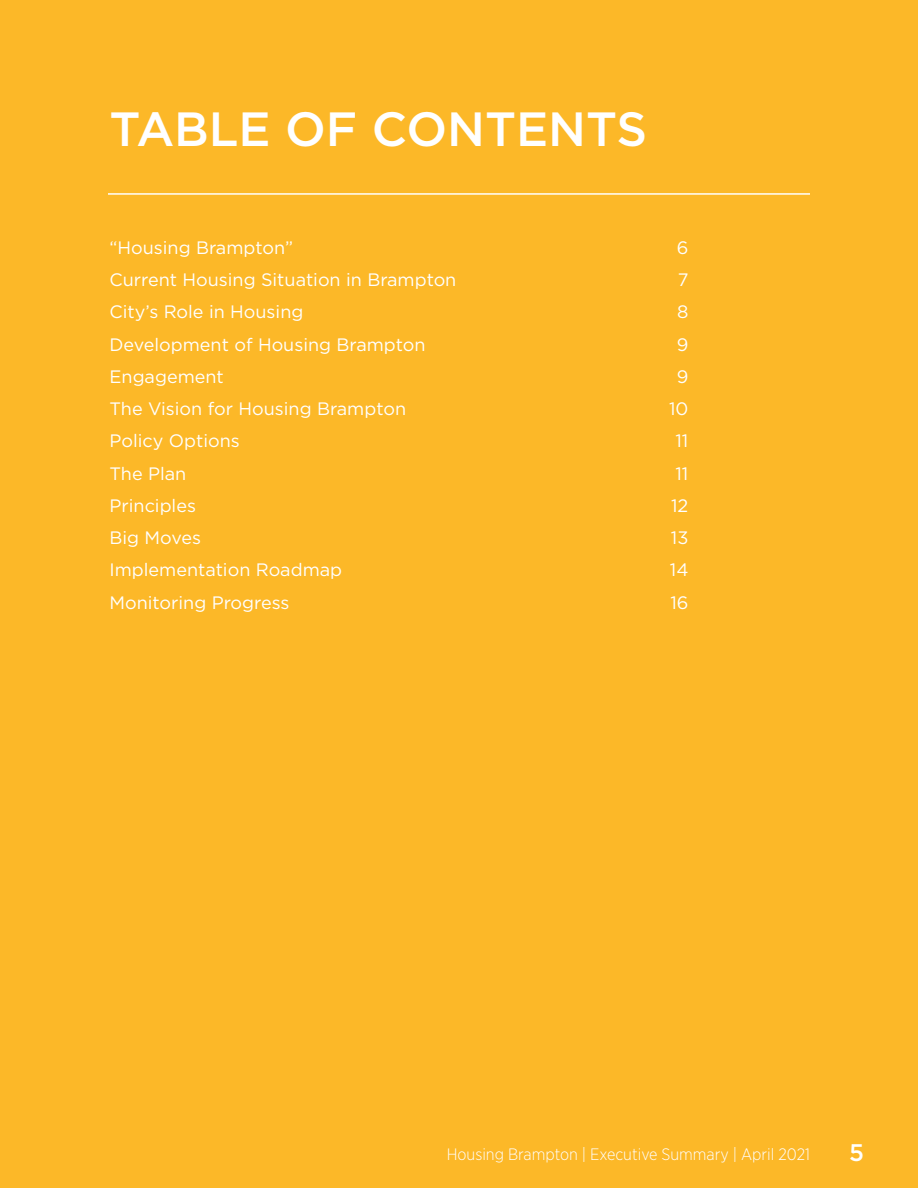
<style>
.page{position:relative;width:918px;height:1188px;background:#fcb828}
.page>*{position:absolute;margin:0;border:0;box-sizing:border-box;transform-origin:0 0}
.t1{font:500 48px "Gotham";color:#fff}
.t2{font:500 24px "Gotham";color:#fff}
.t3{font:18px "Gotham";color:#fff}
.t4{font:300 16.5px "Gotham Narrow";color:#fff}
</style>
<div class="page">
<hr style="left:108px;top:193px;width:702px;height:2px;background:#fff">
<h1 class="t1" style="left:110px;top:98px;width:539px">TABLE OF CONTENTS</h1>
<p class="t3" style="left:110px;top:236px;width:185px">“Housing Brampton”</p>
<p class="t3" style="left:677px;top:236px;width:13px">6</p>
<p class="t3" style="left:110px;top:268px;width:348px">Current Housing Situation in Brampton</p>
<p class="t3" style="left:678px;top:268px;width:12px">7</p>
<p class="t3" style="left:110px;top:300px;width:195px">City’s Role in Housing</p>
<p class="t3" style="left:677px;top:300px;width:13px">8</p>
<p class="t3" style="left:110px;top:333px;width:318px">Development of Housing Brampton</p>
<p class="t3" style="left:677px;top:333px;width:13px">9</p>
<p class="t3" style="left:110px;top:365px;width:116px">Engagement</p>
<p class="t3" style="left:677px;top:365px;width:13px">9</p>
<p class="t3" style="left:110px;top:397px;width:298px">The Vision for Housing Brampton</p>
<p class="t3" style="left:669px;top:397px;width:21px">10</p>
<p class="t3" style="left:110px;top:429px;width:132px">Policy Options</p>
<p class="t3" style="left:676px;top:429px;width:14px">11</p>
<p class="t3" style="left:110px;top:462px;width:78px">The Plan</p>
<p class="t3" style="left:676px;top:462px;width:14px">11</p>
<p class="t3" style="left:110px;top:494px;width:88px">Principles</p>
<p class="t3" style="left:671px;top:494px;width:19px">12</p>
<p class="t3" style="left:110px;top:526px;width:93px">Big Moves</p>
<p class="t3" style="left:671px;top:526px;width:19px">13</p>
<p class="t3" style="left:110px;top:558px;width:234px">Implementation Roadmap</p>
<p class="t3" style="left:670px;top:558px;width:20px">14</p>
<p class="t3" style="left:110px;top:591px;width:181px">Monitoring Progress</p>
<p class="t3" style="left:670px;top:591px;width:20px">16</p>
<p class="t4" style="left:447px;top:1144px;width:365px">Housing Brampton | Executive Summary | April 2021</p>
<h2 class="t2" style="left:849px;top:1137px;width:16px">5</h2>
</div>
